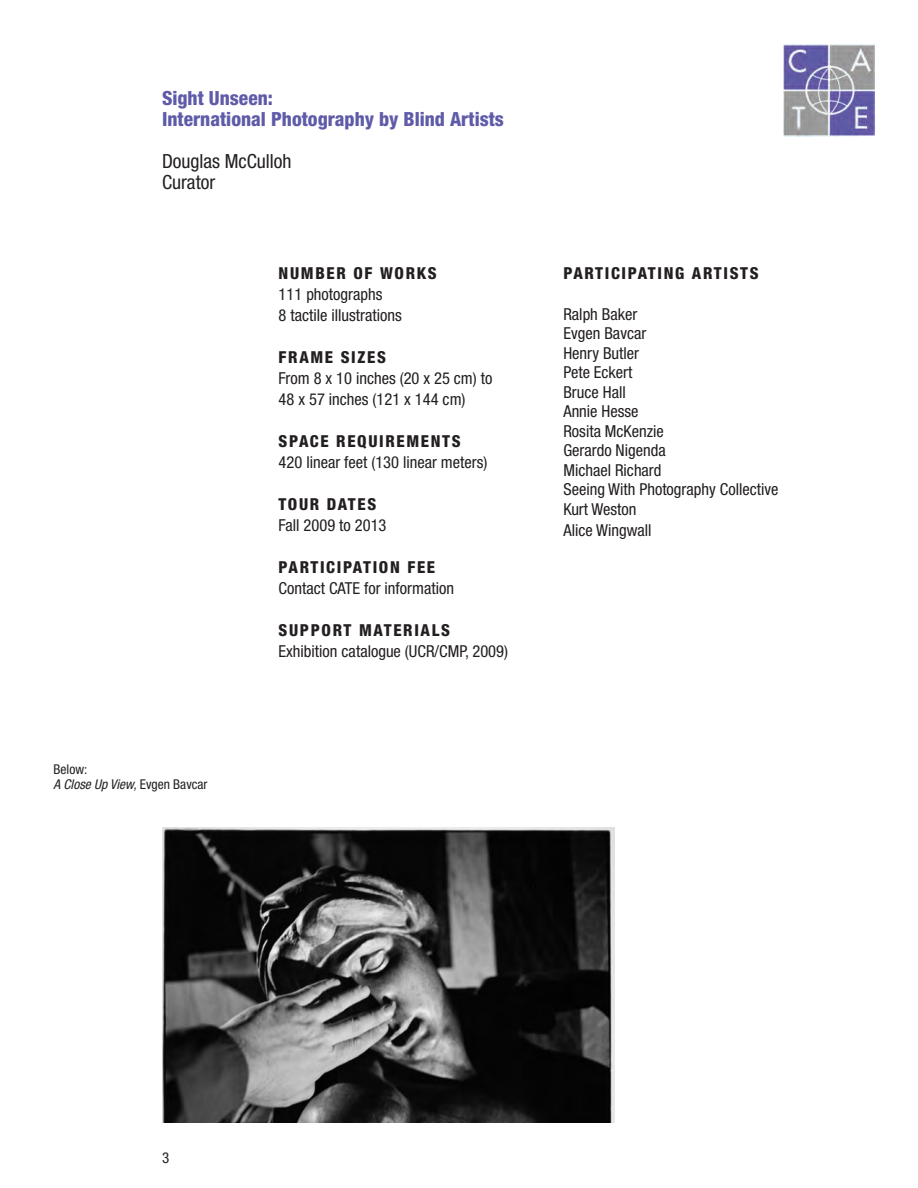
<style>
.page{position:relative;width:918px;height:1188px;background:#fff}
.page>*{position:absolute;margin:0;border:0;box-sizing:border-box;transform-origin:0 0}
.t1{font:800 condensed 19.5px/21px "Helvetica Neue";color:#5f5ba8}
.t2{font:condensed 19.5px/21px "Helvetica Neue";color:#231f20}
.t3{font:condensed 16.5px "Helvetica Neue";color:#231f20}
.t4{font:800 condensed 16.5px "Helvetica Neue";letter-spacing:.1em;color:#231f20}
.t5{font:condensed 15px "Helvetica Neue";color:#231f20}
.t6{font:italic condensed 13.5px "Helvetica Neue";color:#231f20}
.t7{font:condensed 13.5px "Helvetica Neue";color:#231f20}
.s1{font-style:normal}
</style>
<div class="page">
<img style="left:783px;top:45px;width:91px;height:92px">
<img style="left:162px;top:828px;width:452px;height:294px">
<p class="t1" style="left:162px;top:87px;width:343px">Sight Unseen:<br>International Photography by Blind Artists</p>
<p class="t2" style="left:162px;top:151px;width:131px">Douglas McCulloh<br>Curator</p>
<p class="t7" style="left:54px;top:762px;width:35px">Below:</p>
<p class="t6" style="left:54px;top:777px;width:156px">A Close Up View, <span class="s1">Evgen Bavcar</span></p>
<p class="t4" style="left:279px;top:263px;width:160px">NUMBER OF WORKS</p>
<p class="t3" style="left:279px;top:285px;width:105px">111 photographs</p>
<p class="t3" style="left:279px;top:306px;width:125px">8 tactile illustrations</p>
<p class="t4" style="left:279px;top:347px;width:109px">FRAME SIZES</p>
<p class="t3" style="left:279px;top:369px;width:215px">From 8 x 10 inches (20 x 25 cm) to</p>
<p class="t3" style="left:279px;top:390px;width:188px">48 x 57 inches (121 x 144 cm)</p>
<p class="t4" style="left:279px;top:431px;width:184px">SPACE REQUIREMENTS</p>
<p class="t3" style="left:279px;top:453px;width:210px">420 linear feet (130 linear meters)</p>
<p class="t4" style="left:279px;top:494px;width:99px">TOUR DATES</p>
<p class="t3" style="left:279px;top:516px;width:109px">Fall 2009 to 2013</p>
<p class="t4" style="left:279px;top:557px;width:158px">PARTICIPATION FEE</p>
<p class="t3" style="left:279px;top:579px;width:177px">Contact CATE for information</p>
<p class="t4" style="left:279px;top:620px;width:173px">SUPPORT MATERIALS</p>
<p class="t3" style="left:279px;top:642px;width:231px">Exhibition catalogue (UCR/CMP, 2009)</p>
<p class="t4" style="left:563px;top:263px;width:197px">PARTICIPATING ARTISTS</p>
<p class="t3" style="left:563px;top:305px;width:75px">Ralph Baker</p>
<p class="t3" style="left:563px;top:324px;width:84px">Evgen Bavcar</p>
<p class="t3" style="left:563px;top:344px;width:77px">Henry Butler</p>
<p class="t3" style="left:563px;top:363px;width:71px">Pete Eckert</p>
<p class="t3" style="left:563px;top:383px;width:64px">Bruce Hall</p>
<p class="t3" style="left:563px;top:402px;width:77px">Annie Hesse</p>
<p class="t3" style="left:563px;top:422px;width:102px">Rosita McKenzie</p>
<p class="t3" style="left:563px;top:441px;width:104px">Gerardo Nigenda</p>
<p class="t3" style="left:563px;top:461px;width:100px">Michael Richard</p>
<p class="t3" style="left:563px;top:480px;width:217px">Seeing With Photography Collective</p>
<p class="t3" style="left:563px;top:500px;width:74px">Kurt Weston</p>
<p class="t3" style="left:563px;top:521px;width:89px">Alice Wingwall</p>
<p class="t5" style="left:162px;top:1149px;width:9px">3</p>
</div>
